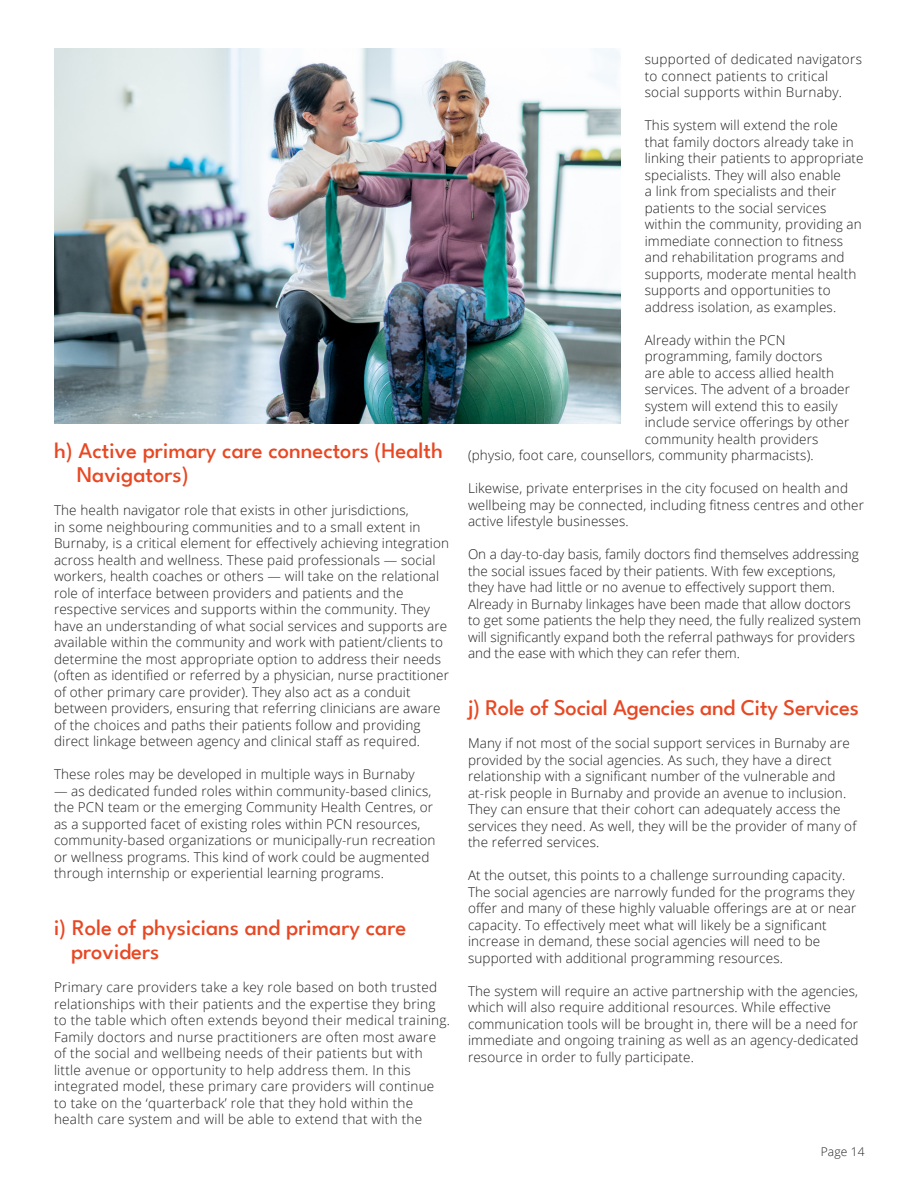
<style>
.page{position:relative;width:918px;height:1188px;background:#fff}
.page>*{position:absolute;margin:0;border:0;box-sizing:border-box;transform-origin:0 0}
.Heading_2{font:500 22.5px/24px "League Spartan";color:#e74823}
.t1{font:300 13.5px/16.5px "Open Sans";letter-spacing:.01em;color:#201d1e}
.t2{font:300 12px "Open Sans";letter-spacing:.01em;color:#201d1e}
</style>
<div class="page">
<img style="left:54px;top:48px;width:567px;height:375px">
<p class="Heading_2" style="left:77px;top:437px;width:368px;text-indent:-23px">h) Active primary care connectors (Health<br>Navigators)</p>
<p class="t1" style="left:54px;top:502px;width:397px">The health navigator role that exists in other jurisdictions,<br>in some neighbouring communities and to a small extent in Burnaby, is a critical element for effectively achieving integration across health and wellness. These paid professionals — social workers, health coaches or others — will take on the relational role of interface between providers and patients and the respective services and supports within the community. They have an understanding of what social services and supports are available within the community and work with patient/clients to determine the most appropriate option to address their needs (often as identified or referred by a physician, nurse practitioner of other primary care provider). They also act as a conduit between providers, ensuring that referring clinicians are aware of the choices and paths their patients follow and providing direct linkage between agency and clinical staff as required.</p>
<p class="t1" style="left:54px;top:766px;width:362px">These roles may be developed in multiple ways in Burnaby</p>
<p class="t1" style="left:54px;top:782px;width:383px">— as dedicated funded roles within community-based clinics, the PCN team or the emerging Community Health Centres, or as a supported facet of existing roles within PCN resources, community-based organizations or municipally-run recreation or wellness programs. This kind of work could be augmented through internship or experiential learning programs.</p>
<p class="Heading_2" style="left:71px;top:914px;width:337px;text-indent:-17px">i) Role of physicians and primary care providers</p>
<p class="t1" style="left:54px;top:979px;width:398px">Primary care providers take a key role based on both trusted relationships with their patients and the expertise they bring to the table which often extends beyond their medical training.<br>Family doctors and nurse practitioners are often most aware of the social and wellbeing needs of their patients but with little avenue or opportunity to help address them. In this integrated model, these primary care providers will continue to take on the ‘quarterback’ role that they hold within the health care system and will be able to extend that with the</p>
<p class="t1" style="left:645px;top:51px;width:219px">supported of dedicated navigators to connect patients to critical social supports within Burnaby.</p>
<p class="t1" style="left:645px;top:117px;width:220px">This system will extend the role that family doctors already take in linking their patients to appropriate specialists. They will also enable<br>a link from specialists and their patients to the social services within the community, providing an immediate connection to fitness and rehabilitation programs and supports, moderate mental health supports and opportunities to address isolation, as examples.</p>
<p class="t1" style="left:645px;top:331px;width:142px">Already within the PCN</p>
<p class="t1" style="left:645px;top:348px;width:179px">programming, family doctors</p>
<p class="t1" style="left:645px;top:364px;width:191px">are able to access allied health</p>
<p class="t1" style="left:645px;top:381px;width:207px">services. The advent of a broader</p>
<p class="t1" style="left:645px;top:397px;width:194px">system will extend this to easily</p>
<p class="t1" style="left:645px;top:414px;width:206px">include service offerings by other</p>
<p class="t1" style="left:645px;top:430px;width:175px">community health providers</p>
<p class="t1" style="left:468px;top:447px;width:347px">(physio, foot care, counsellors, community pharmacists).</p>
<p class="t1" style="left:468px;top:480px;width:398px">Likewise, private enterprises in the city focused on health and wellbeing may be connected, including fitness centres and other active lifestyle businesses.</p>
<p class="t1" style="left:468px;top:546px;width:395px">On a day-to-day basis, family doctors find themselves addressing the social issues faced by their patients. With few exceptions, they have had little or no avenue to effectively support them.<br>Already in Burnaby linkages have been made that allow doctors to get some patients the help they need, the fully realized system will significantly expand both the referral pathways for providers and the ease with which they can refer them.</p>
<p class="Heading_2" style="left:468px;top:694px;width:392px">j) Role of Social Agencies and City Services</p>
<p class="t1" style="left:468px;top:735px;width:390px">Many if not most of the social support services in Burnaby are provided by the social agencies. As such, they have a direct relationship with a significant number of the vulnerable and at-risk people in Burnaby and provide an avenue to inclusion.<br>They can ensure that their cohort can adequately access the services they need. As well, they will be the provider of many of the referred services.</p>
<p class="t1" style="left:468px;top:867px;width:390px">At the outset, this points to a challenge surrounding capacity.<br>The social agencies are narrowly funded for the programs they offer and many of these highly valuable offerings are at or near capacity. To effectively meet what will likely be a significant increase in demand, these social agencies will need to be supported with additional programming resources.</p>
<p class="t1" style="left:468px;top:982px;width:392px">The system will require an active partnership with the agencies, which will also require additional resources. While effective communication tools will be brought in, there will be a need for immediate and ongoing training as well as an agency-dedicated resource in order to fully participate.</p>
<p class="t2" style="left:821px;top:1144px;width:45px">Page 14</p>
</div>
